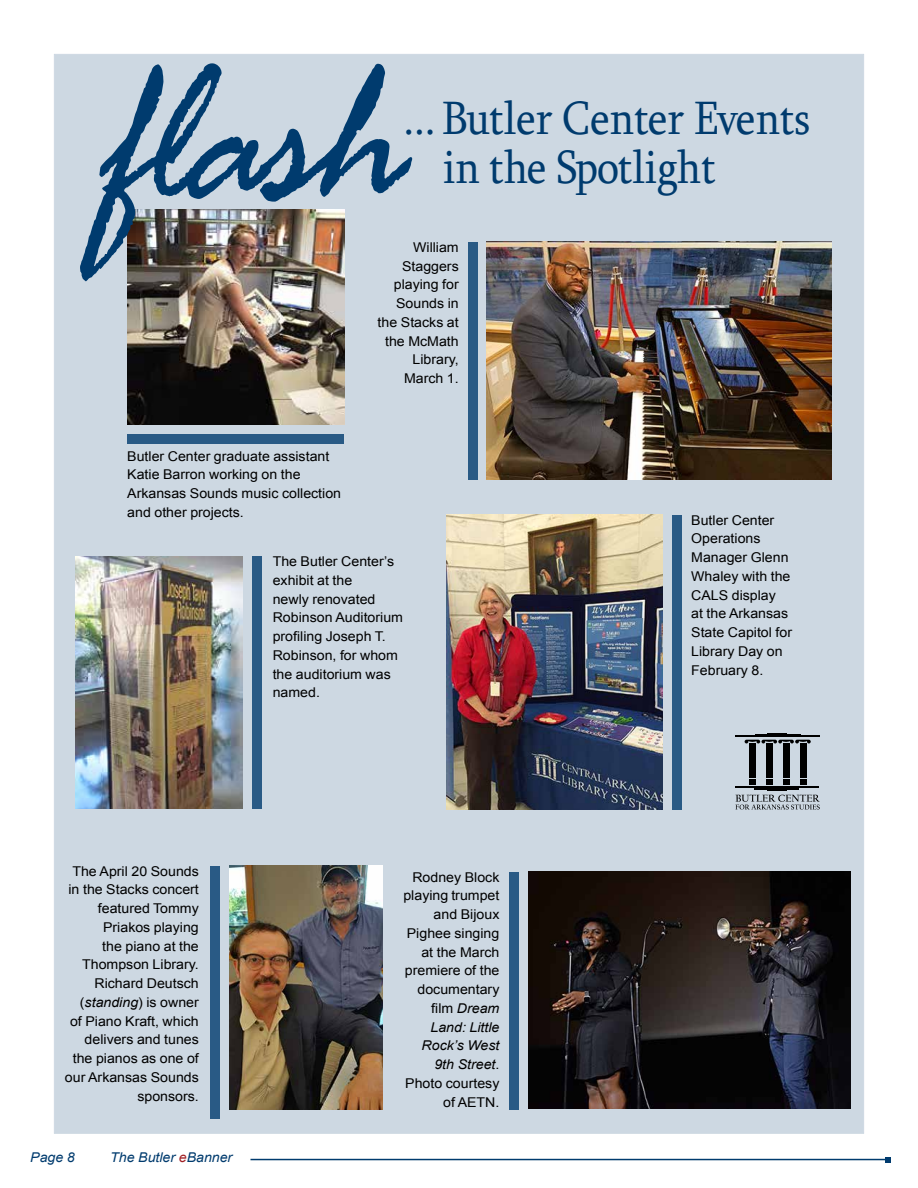
<style>
.page{position:relative;width:918px;height:1188px;background:#fff}
.page>*{position:absolute;margin:0;border:0;box-sizing:border-box;transform-origin:0 0}
.t1{font:italic 220.2px "Rage";letter-spacing:-.02em;color:#003b6e;scale:.9 1}
.t2{font:48px/49.5px "Sylfaen";color:#003b6e;scale:.9 1}
.t3{font:13.5px/18.8px "Arial";color:#000;scale:1.05 1}
.t4{font:italic 13.5px "Arial";color:#003b6e;scale:1.05 1}
.s1{font-style:italic}
.s2{color:#a01e23}
</style>
<div class="page">
<hr style="left:251px;top:1159px;width:637px;height:1px;background:#003b6e">
<svg style="left:885px;top:1157px;width:6px;height:6px"></svg>
<div style="left:54px;top:54px;width:810px;height:1080px;background:#cdd8e2"></div>
<div style="left:468px;top:242px;width:10px;height:238px;background:#295a85"></div>
<div style="left:672px;top:515px;width:10px;height:295px;background:#295a85"></div>
<div style="left:252px;top:556px;width:10px;height:253px;background:#295a85"></div>
<div style="left:210px;top:866px;width:10px;height:252px;background:#295a85"></div>
<div style="left:509px;top:872px;width:10px;height:238px;background:#295a85"></div>
<div style="left:127px;top:434px;width:217px;height:9px;background:#295a85"></div>
<hr style="left:736px;top:736px;width:84px;height:1px;background:#000">
<hr style="left:755px;top:734px;width:45px;height:2px;background:#000">
<svg style="left:768px;top:733px;width:19px;height:1px"></svg>
<svg style="left:749px;top:753px;width:7px;height:4px"></svg>
<div style="left:749px;top:743px;width:7px;height:10px;background:#000"></div>
<div style="left:749px;top:758px;width:7px;height:20px;background:#000"></div>
<svg style="left:766px;top:753px;width:7px;height:4px"></svg>
<div style="left:766px;top:743px;width:7px;height:10px;background:#000"></div>
<div style="left:766px;top:758px;width:7px;height:20px;background:#000"></div>
<svg style="left:783px;top:753px;width:7px;height:4px"></svg>
<div style="left:783px;top:743px;width:7px;height:10px;background:#000"></div>
<div style="left:783px;top:758px;width:7px;height:20px;background:#000"></div>
<svg style="left:735px;top:779px;width:85px;height:31px"></svg>
<svg style="left:800px;top:753px;width:7px;height:4px"></svg>
<div style="left:800px;top:743px;width:7px;height:10px;background:#000"></div>
<div style="left:800px;top:758px;width:7px;height:20px;background:#000"></div>
<svg style="left:745px;top:740px;width:66px;height:3px"></svg>
<img style="left:127px;top:210px;width:217px;height:214px">
<img style="left:486px;top:242px;width:345px;height:238px">
<img style="left:447px;top:515px;width:216px;height:295px">
<img style="left:75px;top:556px;width:168px;height:253px">
<img style="left:529px;top:872px;width:322px;height:237px">
<img style="left:230px;top:866px;width:152px;height:243px">
<h1 class="t1" style="left:106px;top:20px;width:336px">flash</h1>
<h2 class="t2" style="left:443px;top:92px;width:409px;text-indent:-40px">... Butler Center Events in the Spotlight</h2>
<p class="t3" style="left:378px;top:238px;width:79px;text-align:right">William<br>Staggers playing for<br>Sounds in the Stacks at the McMath<br>Library,<br>March 1.</p>
<p class="t3" style="left:127px;top:447px;width:205px">Butler Center graduate assistant<br>Katie Barron working on the<br>Arkansas Sounds music collection and other projects.</p>
<p class="t3" style="left:273px;top:552px;width:126px">The Butler Center’s exhibit at the<br>newly renovated<br>Robinson Auditorium profiling Joseph T.<br>Robinson, for whom the auditorium was named.</p>
<p class="t3" style="left:65px;top:862px;width:129px;text-align:right">The April 20 Sounds in the Stacks concert featured Tommy<br>Priakos playing<br>the piano at the<br>Thompson Library.<br>Richard Deutsch (<span class="s1">standing</span>) is owner of Piano Kraft, which delivers and tunes the pianos as one of our Arkansas Sounds sponsors.</p>
<p class="t4" style="left:30px;top:1148px;width:44px">Page 8</p>
<p class="t4" style="left:110px;top:1148px;width:118px">The Butler <span class="s2">e</span>Banner</p>
<p class="t3" style="left:403px;top:868px;width:93px;text-align:right">Rodney Block playing trumpet and Bijoux<br>Pighee singing at the March premiere of the documentary film <span class="s1">Dream<br>Land: Little<br>Rock’s West<br>9th Street</span>.<br>Photo courtesy of AETN.</p>
<p class="t3" style="left:691px;top:511px;width:98px">Butler Center<br>Operations<br>Manager Glenn<br>Whaley with the<br>CALS display<br>at the Arkansas<br>State Capitol for<br>Library Day on<br>February 8.</p>
</div>
